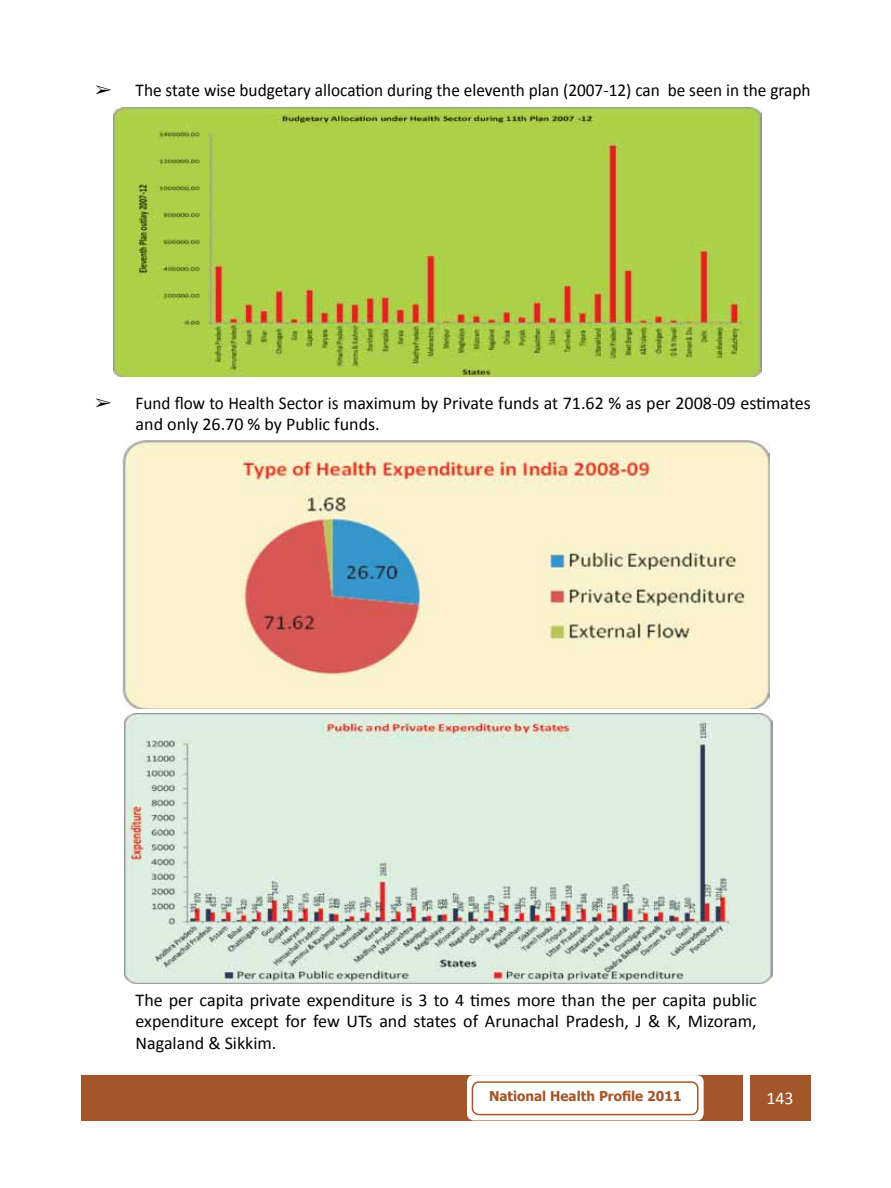
<style>
.page{position:relative;width:891px;height:1188px;background:#fff}
.page>*{position:absolute;margin:0;border:0;box-sizing:border-box;transform-origin:0 0}
.t1{font:18px/21.6px "Calibri";color:#000;text-align:justify}
.t2{font:18px/21.6px "Calibri";color:#000;scale:.95 1}
.t3{font:18px "Calibri";color:#000;scale:.96 1}
.t4{font:18px "Calibri";color:#fff}
.t5{font:18px "Dixieland";color:#000}
.t6{font:700 13.5px "Tahoma";color:#a2562a}
</style>
<div class="page">
<div style="left:81px;top:1075px;width:661px;height:45px;background:#a2562a"></div>
<div style="left:750px;top:1075px;width:60px;height:45px;background:#a2562a"></div>
<div style="left:467px;top:1075px;width:237px;height:45px;background:#fff;border-radius:7px"></div>
<div style="left:472px;top:1081px;width:227px;height:34px;border:2px solid #a2562a;border-radius:7px"></div>
<img style="left:113px;top:108px;width:648px;height:269px">
<img style="left:123px;top:440px;width:646px;height:268px">
<img style="left:125px;top:714px;width:648px;height:269px">
<p class="t5" style="left:95px;top:81px;width:18px">â</p>
<p class="t3" style="left:136px;top:79px;width:705px">The state wise budgetary allocation during the eleventh plan (2007-12) can be seen in the graph</p>
<p class="t5" style="left:95px;top:394px;width:18px">â</p>
<p class="t2" style="left:136px;top:392px;width:712px">Fund flow to Health Sector is maximum by Private funds at 71.62 % as per 2008-09 estimates and only 26.70 % by Public funds.</p>
<p class="t1" style="left:136px;top:989px;width:623px">The per capita private expenditure is 3 to 4 times more than the per capita public expenditure except for few UTs and states of Arunachal Pradesh, J &amp; K, Mizoram, Nagaland &amp; Sikkim.</p>
<p class="t6" style="left:489px;top:1087px;width:194px">National Health Profile 2011</p>
<p class="t4" style="left:766px;top:1086px;width:29px">143</p>
</div>
